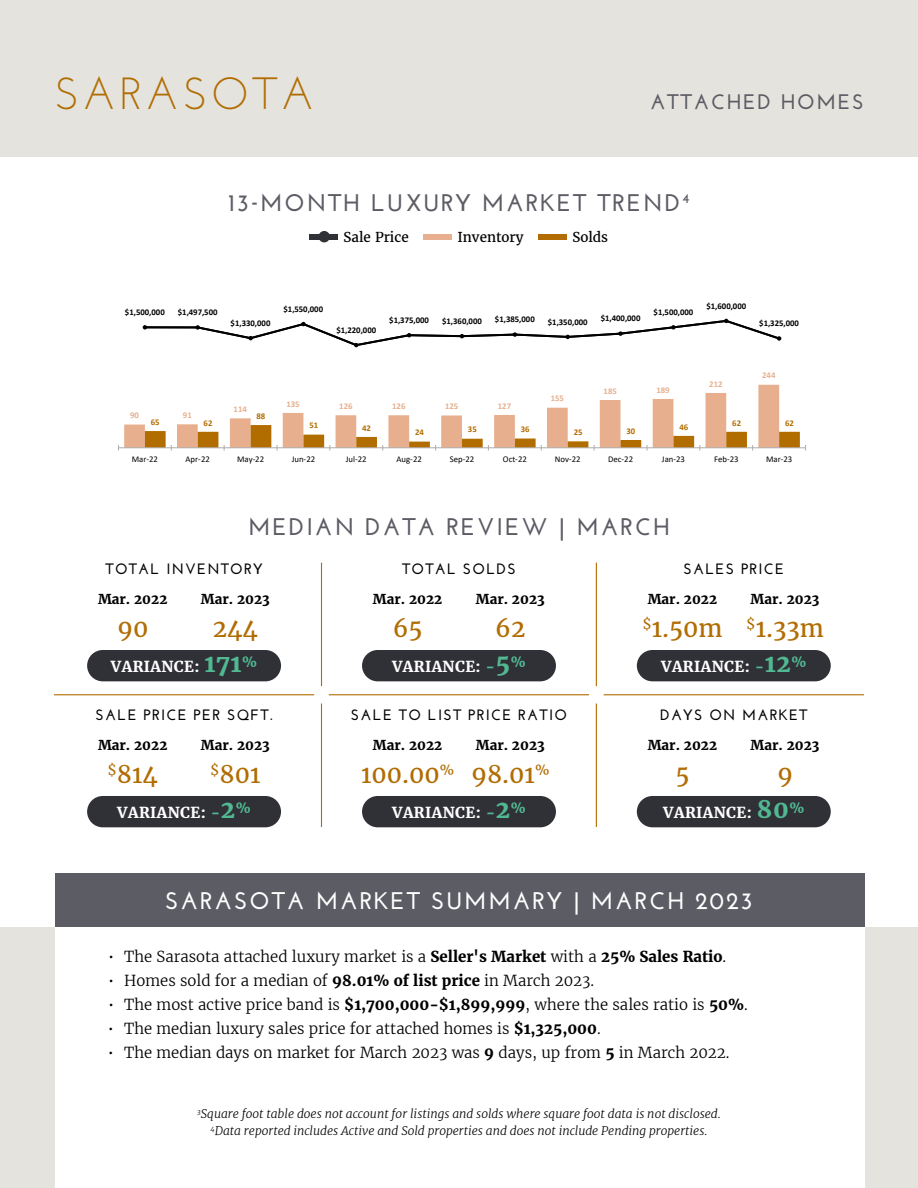
<style>
.page{position:relative;width:918px;height:1188px;background:#fff}
.page>*{position:absolute;margin:0;border:0;box-sizing:border-box;transform-origin:0 0}
.t1{font:45px "Josefin Sans";letter-spacing:.08em;color:#b16d03}
.t2{font:700 24px "Josefin Sans";letter-spacing:.08em;color:#5c5c65}
.t3{font:24px "Merriweather";color:#b16d03}
.t4{font:700 24px "Josefin Sans";letter-spacing:.08em;color:#fff}
.t5{font:700 21px "Josefin Sans";letter-spacing:.08em;color:#5c5c65}
.t6{font:300 15px "Merriweather";color:#000}
.t7{font:700 15px "Josefin Sans";letter-spacing:.08em;color:#000}
.t8{font:700 15px "Merriweather";letter-spacing:.025em;color:#fff}
.t9{font:700 13.5px "Merriweather";color:#000}
.t10{font:13.5px "Merriweather";color:#000}
.t11{font:italic 300 12px/16.5px "Merriweather";color:#000;text-align:center}
.t12{font:700 8.7px "Calibri";color:#000}
.t13{font:8.7px "Calibri";color:#000}
.t14{font:700 8.7px "Calibri";color:#e7af8d}
.t15{font:700 8.7px "Calibri";color:#b26d01}
.s1{font-size:24px;color:#51b991}
.s2{color:#51b991}
.s3{font-weight:700}
</style>
<div class="page">
<div style="left:0;top:0;width:918px;height:158px;background:#e5e3dd"></div>
<div style="left:0;top:927px;width:918px;height:261px;background:#e5e3dd"></div>
<div style="left:55px;top:925px;width:810px;height:263px;background:#fff"></div>
<div style="left:55px;top:873px;width:810px;height:54px;background:#5c5c65"></div>
<svg style="left:118px;top:318px;width:688px;height:133px"></svg>
<div style="left:539px;top:234px;width:28px;height:6px;background:#b16d03"></div>
<div style="left:310px;top:234px;width:28px;height:6px;background:#303037"></div>
<div style="left:319px;top:231px;width:11px;height:11px;background:#303037;border-radius:50%"></div>
<div style="left:424px;top:234px;width:28px;height:6px;background:#e7af8e"></div>
<hr style="left:54px;top:694px;width:260px;height:1px;background:#b16d03">
<hr style="left:321px;top:563px;width:1px;height:123px;background:#b16d03">
<hr style="left:321px;top:704px;width:1px;height:123px;background:#b16d03">
<hr style="left:596px;top:563px;width:1px;height:123px;background:#b16d03">
<hr style="left:596px;top:704px;width:1px;height:123px;background:#b16d03">
<hr style="left:329px;top:694px;width:260px;height:1px;background:#b16d03">
<hr style="left:604px;top:694px;width:260px;height:1px;background:#b16d03">
<div style="left:87px;top:650px;width:194px;height:31px;background:#303037;border-radius:16px"></div>
<div style="left:362px;top:650px;width:194px;height:31px;background:#303037;border-radius:16px"></div>
<div style="left:637px;top:650px;width:194px;height:31px;background:#303037;border-radius:16px"></div>
<div style="left:637px;top:796px;width:194px;height:31px;background:#303037;border-radius:16px"></div>
<div style="left:362px;top:796px;width:194px;height:31px;background:#303037;border-radius:16px"></div>
<div style="left:87px;top:796px;width:194px;height:31px;background:#303037;border-radius:16px"></div>
<h1 class="t1" style="left:54px;top:65px;width:262px">SARASOTA</h1>
<h3 class="t5" style="left:650px;top:89px;width:215px">ATTACHED HOMES</h3>
<h2 class="t2" style="left:228px;top:189px;width:463px">13-MONTH LUXURY MARKET TREND<sup>4</sup></h2>
<p class="t10" style="left:343px;top:228px;width:67px">Sale Price</p>
<p class="t10" style="left:457px;top:228px;width:68px">Inventory</p>
<p class="t10" style="left:572px;top:228px;width:37px">Solds</p>
<p class="t12" style="left:125px;top:306px;width:41px">$1,500,000</p>
<p class="t12" style="left:178px;top:306px;width:41px">$1,497,500</p>
<p class="t12" style="left:231px;top:317px;width:41px">$1,330,000</p>
<p class="t12" style="left:284px;top:303px;width:41px">$1,550,000</p>
<p class="t12" style="left:336px;top:324px;width:41px">$1,220,000</p>
<p class="t12" style="left:389px;top:314px;width:41px">$1,375,000</p>
<p class="t12" style="left:442px;top:315px;width:41px">$1,360,000</p>
<p class="t12" style="left:495px;top:313px;width:41px">$1,385,000</p>
<p class="t12" style="left:548px;top:316px;width:41px">$1,350,000</p>
<p class="t12" style="left:601px;top:312px;width:41px">$1,400,000</p>
<p class="t12" style="left:654px;top:306px;width:41px">$1,500,000</p>
<p class="t12" style="left:706px;top:300px;width:41px">$1,600,000</p>
<p class="t12" style="left:759px;top:317px;width:41px">$1,325,000</p>
<p class="t14" style="left:130px;top:409px;width:10px">90</p>
<p class="t14" style="left:183px;top:409px;width:10px">91</p>
<p class="t15" style="left:151px;top:416px;width:10px">65</p>
<p class="t15" style="left:204px;top:416px;width:10px">62</p>
<p class="t14" style="left:234px;top:403px;width:15px">114</p>
<p class="t15" style="left:257px;top:410px;width:10px">88</p>
<p class="t14" style="left:286px;top:398px;width:15px">135</p>
<p class="t14" style="left:339px;top:400px;width:15px">126</p>
<p class="t14" style="left:392px;top:400px;width:15px">126</p>
<p class="t14" style="left:445px;top:400px;width:15px">125</p>
<p class="t14" style="left:498px;top:400px;width:15px">127</p>
<p class="t14" style="left:551px;top:392px;width:15px">155</p>
<p class="t14" style="left:604px;top:385px;width:15px">185</p>
<p class="t14" style="left:656px;top:384px;width:15px">189</p>
<p class="t15" style="left:309px;top:419px;width:10px">51</p>
<p class="t15" style="left:362px;top:422px;width:10px">42</p>
<p class="t15" style="left:415px;top:426px;width:10px">24</p>
<p class="t15" style="left:468px;top:423px;width:10px">35</p>
<p class="t15" style="left:521px;top:423px;width:10px">36</p>
<p class="t15" style="left:574px;top:426px;width:10px">25</p>
<p class="t15" style="left:627px;top:425px;width:10px">30</p>
<p class="t15" style="left:679px;top:421px;width:10px">46</p>
<p class="t14" style="left:709px;top:378px;width:15px">212</p>
<p class="t14" style="left:762px;top:369px;width:15px">244</p>
<p class="t15" style="left:732px;top:416px;width:10px">62</p>
<p class="t15" style="left:785px;top:416px;width:10px">62</p>
<p class="t13" style="left:132px;top:453px;width:28px">Mar-22</p>
<p class="t13" style="left:186px;top:453px;width:26px">Apr-22</p>
<p class="t13" style="left:237px;top:453px;width:29px">May-22</p>
<p class="t13" style="left:292px;top:453px;width:25px">Jun-22</p>
<p class="t13" style="left:346px;top:453px;width:22px">Jul-22</p>
<p class="t13" style="left:396px;top:453px;width:27px">Aug-22</p>
<p class="t13" style="left:450px;top:453px;width:26px">Sep-22</p>
<p class="t13" style="left:503px;top:453px;width:25px">Oct-22</p>
<p class="t13" style="left:555px;top:453px;width:27px">Nov-22</p>
<p class="t13" style="left:608px;top:453px;width:27px">Dec-22</p>
<p class="t13" style="left:662px;top:453px;width:25px">Jan-23</p>
<p class="t13" style="left:714px;top:453px;width:26px">Feb-23</p>
<p class="t13" style="left:766px;top:453px;width:28px">Mar-23</p>
<h2 class="t2" style="left:248px;top:512px;width:423px">MEDIAN DATA REVIEW | MARCH</h2>
<p class="t7" style="left:106px;top:560px;width:159px">TOTAL INVENTORY</p>
<p class="t7" style="left:402px;top:560px;width:115px">TOTAL SOLDS</p>
<p class="t7" style="left:683px;top:560px;width:102px">SALES PRICE</p>
<p class="t9" style="left:98px;top:590px;width:71px">Mar. 2022</p>
<p class="t9" style="left:201px;top:590px;width:70px">Mar. 2023</p>
<p class="t9" style="left:373px;top:590px;width:71px">Mar. 2022</p>
<p class="t9" style="left:476px;top:590px;width:70px">Mar. 2023</p>
<p class="t9" style="left:648px;top:590px;width:71px">Mar. 2022</p>
<p class="t9" style="left:751px;top:590px;width:70px">Mar. 2023</p>
<h2 class="t3" style="left:117px;top:613px;width:33px">90</h2>
<h2 class="t3" style="left:213px;top:613px;width:47px">244</h2>
<h2 class="t3" style="left:393px;top:613px;width:32px">65</h2>
<h2 class="t3" style="left:495px;top:613px;width:32px">62</h2>
<h2 class="t3" style="left:642px;top:613px;width:183px"><sup>$</sup>1.50m <sup>$</sup>1.33m</h2>
<p class="t8" style="left:111px;top:657px;width:148px">VARIANCE: <span class="s1">171</span><sup>%</sup></p>
<p class="t8" style="left:392px;top:657px;width:135px">VARIANCE: <span class="s2">-</span><span class="s1">5</span><sup>%</sup></p>
<p class="t8" style="left:661px;top:657px;width:147px">VARIANCE: <span class="s2">-</span><span class="s1">12</span><sup>%</sup></p>
<p class="t7" style="left:96px;top:706px;width:178px">SALE PRICE PER SQFT.</p>
<p class="t7" style="left:351px;top:706px;width:218px">SALE TO LIST PRICE RATIO</p>
<p class="t7" style="left:660px;top:706px;width:149px">DAYS ON MARKET</p>
<p class="t9" style="left:98px;top:736px;width:71px">Mar. 2022</p>
<p class="t9" style="left:201px;top:736px;width:70px">Mar. 2023</p>
<p class="t9" style="left:373px;top:736px;width:71px">Mar. 2022</p>
<p class="t9" style="left:476px;top:736px;width:70px">Mar. 2023</p>
<p class="t9" style="left:648px;top:736px;width:71px">Mar. 2022</p>
<p class="t9" style="left:751px;top:736px;width:70px">Mar. 2023</p>
<h2 class="t3" style="left:108px;top:759px;width:52px"><sup>$</sup>814</h2>
<h2 class="t3" style="left:210px;top:759px;width:52px"><sup>$</sup>801</h2>
<p class="t8" style="left:117px;top:803px;width:135px">VARIANCE: <span class="s2">-</span><span class="s1">2</span><sup>%</sup></p>
<h2 class="t3" style="left:361px;top:759px;width:190px">100.00<sup>%</sup> 98.01<sup>%</sup></h2>
<p class="t8" style="left:392px;top:803px;width:135px">VARIANCE: <span class="s2">-</span><span class="s1">2</span><sup>%</sup></p>
<h2 class="t3" style="left:675px;top:759px;width:16px">5</h2>
<h2 class="t3" style="left:777px;top:759px;width:17px">9</h2>
<p class="t8" style="left:663px;top:803px;width:143px">VARIANCE: <span class="s1">80</span><sup>%</sup></p>
<h2 class="t4" style="left:165px;top:887px;width:589px">SARASOTA MARKET SUMMARY | MARCH 2023</h2>
<p class="t6" style="left:108px;top:947px;width:620px">• The Sarasota attached luxury market is a <span class="s3">Seller's Market</span> with a <span class="s3">25% Sales Ratio</span>.</p>
<p class="t6" style="left:108px;top:971px;width:488px">• Homes sold for a median of <span class="s3">98.01% of list price</span> in March 2023.</p>
<p class="t6" style="left:108px;top:995px;width:641px">• The most active price band is <span class="s3">$1,700,000-$1,899,999</span>, where the sales ratio is <span class="s3">50%</span>.</p>
<p class="t6" style="left:108px;top:1019px;width:494px">• The median luxury sales price for attached homes is <span class="s3">$1,325,000</span>.</p>
<p class="t6" style="left:108px;top:1043px;width:623px">• The median days on market for March 2023 was <span class="s3">9</span> days, up from <span class="s3">5</span> in March 2022.</p>
<p class="t11" style="left:197px;top:1106px;width:525px"><sup>3</sup>Square foot table does not account for listings and solds where square foot data is not disclosed.<br><sup>4</sup>Data reported includes Active and Sold properties and does not include Pending properties.</p>
</div>
